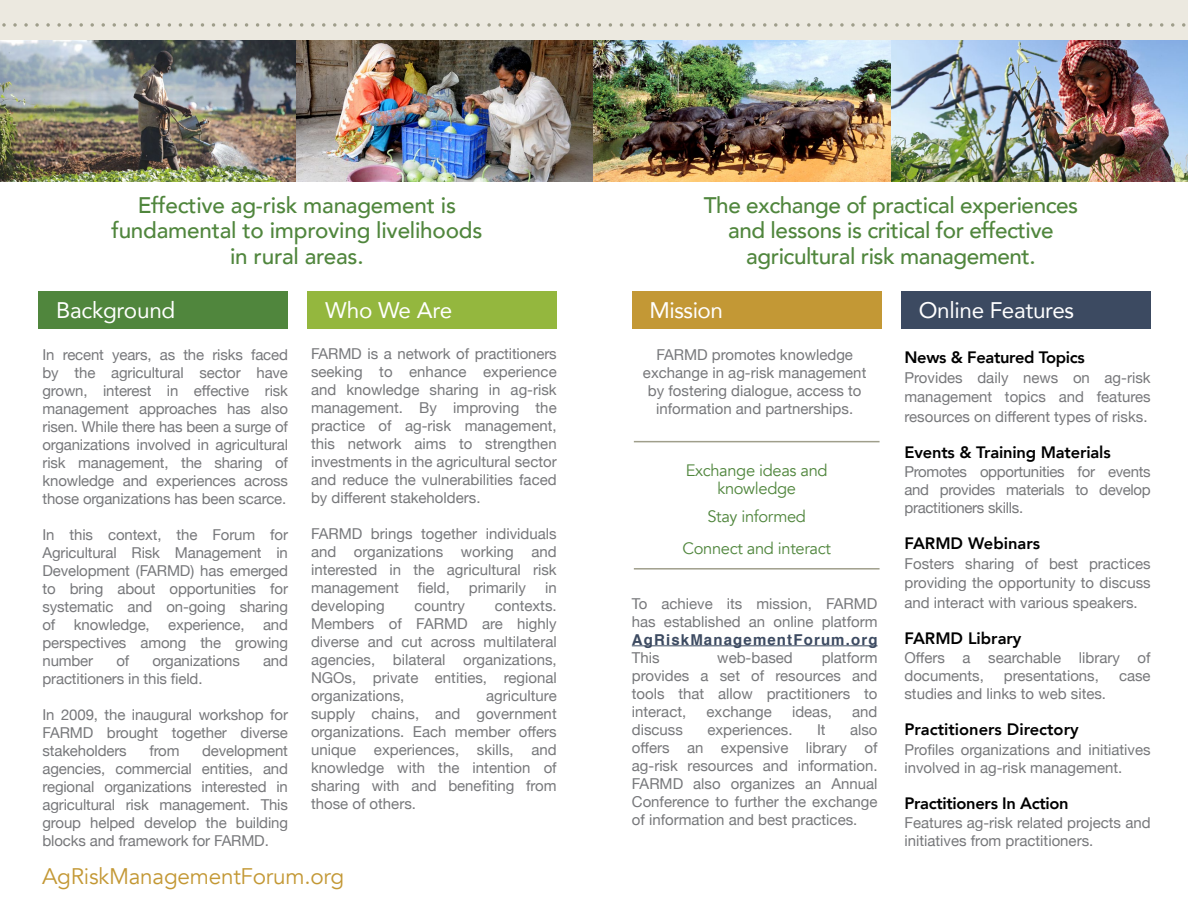
<style>
.page{position:relative;width:1188px;height:918px;background:#fff}
.page>*{position:absolute;margin:0;border:0;box-sizing:border-box;transform-origin:0 0}
.t1{font:500 22.5px/25.5px "Avenir";letter-spacing:-.02em;color:#50863d;text-align:center}
.t2{font:22.5px "Avenir";letter-spacing:-.015em;color:#fff}
.t3{font:22.5px "Avenir";letter-spacing:-.01em;color:#c39835}
.t4{font:800 16.5px "Avenir";letter-spacing:-.01em;color:#000}
.t5{font:16.5px/18px "Avenir";letter-spacing:-.02em;color:#50863d;text-align:center}
.t6{font:15px/18px "Helvetica Neue";color:#77787b;text-align:justify}
.t7{font:700 15px "Helvetica";letter-spacing:.075em;color:#3c4a61}
</style>
<div class="page">
<div style="left:0;top:0;width:1188px;height:94px;background:#ece9e0"></div>
<img style="left:0;top:40px;width:588px;height:142px">
<img style="left:588px;top:40px;width:600px;height:142px">
<div style="left:38px;top:292px;width:250px;height:37px;background:#50863d"></div>
<div style="left:308px;top:291px;width:249px;height:38px;background:#94b73e"></div>
<hr style="left:632px;top:645px;width:246px;height:1px;background:#3c4a61">
<div style="left:632px;top:292px;width:250px;height:37px;background:#c39835"></div>
<div style="left:901px;top:291px;width:250px;height:38px;background:#3c4a61"></div>
<hr style="left:634px;top:441px;width:246px;height:1px;background:#9f9e8b">
<hr style="left:634px;top:568px;width:246px;height:2px;background:#9f9e8b">
<svg style="left:2px;top:23px;width:1184px;height:4px"></svg>
<h1 class="t1" style="left:111px;top:191px;width:372px">Effective ag-risk management is fundamental to improving livelihoods in rural areas.</h1>
<h1 class="t2" style="left:56px;top:292px;width:121px">Background</h1>
<h1 class="t2" style="left:325px;top:292px;width:129px">Who We Are</h1>
<p class="t6" style="left:43px;top:346px;width:247px">In recent years, as the risks faced by the agricultural sector have grown, interest in effective risk management approaches has also risen. While there has been a surge of organizations involved in agricultural risk management, the sharing of knowledge and experiences across those organizations has been scarce.</p>
<p class="t6" style="left:43px;top:526px;width:247px">In this context, the Forum for Agricultural Risk Management in Development (FARMD) has emerged to bring about opportunities for systematic and on-going sharing of knowledge, experience, and perspectives among the growing number</p>
<p class="t6" style="left:116px;top:652px;width:14px">of</p>
<p class="t6" style="left:152px;top:652px;width:89px">organizations</p>
<p class="t6" style="left:263px;top:652px;width:26px">and</p>
<p class="t6" style="left:43px;top:670px;width:162px">practitioners in this field.</p>
<p class="t6" style="left:43px;top:706px;width:247px">In 2009, the inaugural workshop for FARMD brought together diverse stakeholders</p>
<p class="t6" style="left:149px;top:742px;width:32px">from</p>
<p class="t6" style="left:43px;top:742px;width:247px;text-indent:160px">development agencies, commercial entities, and regional organizations interested in agricultural risk management. This group helped develop the building blocks and framework for FARMD.</p>
<p class="t6" style="left:311px;top:346px;width:247px">FARMD is a network of practitioners seeking to enhance experience and knowledge sharing in ag-risk management. By improving the practice of ag-risk management, this network aims to strengthen investments in the agricultural sector and reduce the vulnerabilities faced by different stakeholders.</p>
<p class="t6" style="left:311px;top:526px;width:247px">FARMD brings together individuals and organizations working and interested in the agricultural risk management</p>
<p class="t6" style="left:418px;top:580px;width:34px">field,</p>
<p class="t6" style="left:469px;top:580px;width:59px">primarily</p>
<p class="t6" style="left:545px;top:580px;width:13px">in</p>
<p class="t6" style="left:311px;top:598px;width:75px">developing</p>
<p class="t6" style="left:414px;top:598px;width:52px">country</p>
<p class="t6" style="left:311px;top:598px;width:247px;text-indent:184px">contexts.<br>Members of FARMD are highly diverse and cut across multilateral agencies, bilateral organizations, NGOs, private entities, regional organizations,</p>
<p class="t6" style="left:311px;top:688px;width:247px;text-indent:175px">agriculture supply chains, and government organizations. Each member offers unique experiences, skills, and knowledge with the intention of sharing with and benefiting from those of others.</p>
<h1 class="t3" style="left:42px;top:863px;width:304px">AgRiskManagementForum.org</h1>
<h1 class="t1" style="left:704px;top:191px;width:376px">The exchange of practical experiences and lessons is critical for effective agricultural risk management.</h1>
<h1 class="t2" style="left:650px;top:292px;width:75px">Mission</h1>
<h1 class="t2" style="left:919px;top:292px;width:157px">Online Features</h1>
<p class="t6" style="left:643px;top:346px;width:225px;text-align:center">FARMD promotes knowledge exchange in ag-risk management by fostering dialogue, access to information and partnerships.</p>
<p class="t5" style="left:686px;top:461px;width:144px">Exchange ideas and knowledge</p>
<p class="t5" style="left:683px;top:501px;width:150px;line-height:31.5px">Stay informed<br>Connect and interact</p>
<p class="t6" style="left:632px;top:595px;width:247px">To achieve its mission, FARMD has established an online platform</p>
<p class="t7" style="left:632px;top:627px;width:247px">AgRiskManagementForum.org</p>
<p class="t6" style="left:632px;top:649px;width:29px">This</p>
<p class="t6" style="left:717px;top:649px;width:77px">web-based</p>
<p class="t6" style="left:632px;top:649px;width:247px;text-indent:190px">platform provides a set of resources and tools that allow practitioners to interact,</p>
<p class="t6" style="left:707px;top:703px;width:67px">exchange</p>
<p class="t6" style="left:792px;top:703px;width:42px">ideas,</p>
<p class="t6" style="left:852px;top:703px;width:27px">and</p>
<p class="t6" style="left:632px;top:721px;width:53px">discuss</p>
<p class="t6" style="left:707px;top:721px;width:87px">experiences.</p>
<p class="t6" style="left:817px;top:721px;width:10px">It</p>
<p class="t6" style="left:632px;top:721px;width:247px;text-indent:218px">also offers an expensive library of ag-risk resources and information.<br>FARMD also organizes an Annual Conference to further the exchange of information and best practices.</p>
<p class="t4" style="left:904px;top:345px;width:182px">News &amp; Featured Topics</p>
<p class="t6" style="left:904px;top:369px;width:248px;line-height:19.5px">Provides daily news on ag-risk management topics and features resources on different types of risks.</p>
<p class="t4" style="left:904px;top:439px;width:208px">Events &amp; Training Materials</p>
<p class="t6" style="left:904px;top:464px;width:248px">Promotes opportunities for events and provides materials to develop practitioners skills.</p>
<p class="t4" style="left:904px;top:531px;width:137px">FARMD Webinars</p>
<p class="t6" style="left:904px;top:555px;width:248px;line-height:19.5px">Fosters sharing of best practices providing the opportunity to discuss and interact with various speakers.</p>
<p class="t4" style="left:904px;top:625px;width:119px">FARMD Library</p>
<p class="t6" style="left:904px;top:650px;width:248px">Offers a searchable library of documents,</p>
<p class="t6" style="left:1004px;top:668px;width:97px">presentations,</p>
<p class="t6" style="left:1119px;top:668px;width:33px">case</p>
<p class="t6" style="left:904px;top:686px;width:203px">studies and links to web sites.</p>
<p class="t4" style="left:904px;top:717px;width:176px">Practitioners Directory</p>
<p class="t6" style="left:904px;top:741px;width:248px">Profiles organizations and initiatives involved in ag-risk management.</p>
<p class="t4" style="left:904px;top:790px;width:166px">Practitioners In Action</p>
<p class="t6" style="left:904px;top:815px;width:248px">Features ag-risk related projects and initiatives from practitioners.</p>
</div>
